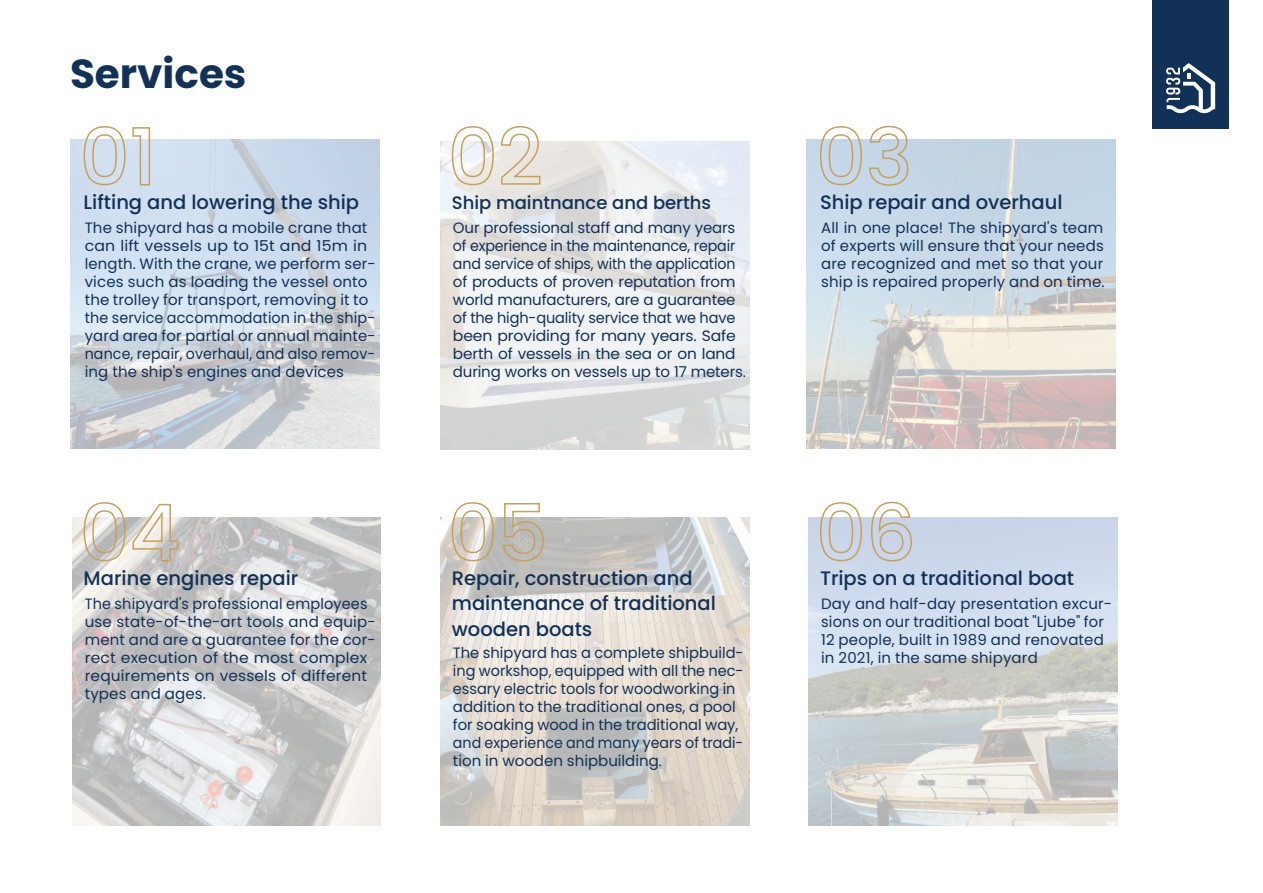
<style>
.page{position:relative;width:1263px;height:893px;background:#fff}
.page>*{position:absolute;margin:0;border:0;box-sizing:border-box;transform-origin:0 0}
.t1{font:700 40.5px "Poppins";color:#123157}
.t2{font:500 19.5px/25.5px "Poppins";color:#123157}
.t3{font:500 18px "Poppins";color:#123157}
.t4{font:15px/18px "Poppins";letter-spacing:.01em;color:#123157}
.t5{font:15px/18px "Poppins";letter-spacing:-.01em;color:#123157}
.t6{font:15px/18px "Poppins";letter-spacing:.01em;color:#123157;scale:.96 1}
</style>
<div class="page">
<div style="left:1152px;top:0;width:76px;height:129px;background:#123157"></div>
<svg style="left:1166px;top:63px;width:49px;height:50px"></svg>
<img style="left:440px;top:141px;width:309px;height:309px">
<svg style="left:451px;top:126px;width:90px;height:60px"></svg>
<img style="left:72px;top:517px;width:309px;height:309px">
<svg style="left:83px;top:502px;width:43px;height:60px"></svg>
<svg style="left:132px;top:503px;width:47px;height:59px"></svg>
<img style="left:440px;top:517px;width:309px;height:309px">
<svg style="left:451px;top:502px;width:44px;height:60px"></svg>
<svg style="left:502px;top:503px;width:42px;height:59px"></svg>
<img style="left:808px;top:517px;width:309px;height:309px">
<svg style="left:819px;top:502px;width:44px;height:60px"></svg>
<svg style="left:870px;top:501px;width:43px;height:61px"></svg>
<img style="left:70px;top:139px;width:309px;height:309px">
<img style="left:807px;top:139px;width:308px;height:309px">
<svg style="left:83px;top:126px;width:43px;height:60px"></svg>
<svg style="left:132px;top:127px;width:19px;height:59px"></svg>
<svg style="left:819px;top:125px;width:90px;height:62px"></svg>
<h1 class="t1" style="left:70px;top:50px;width:178px">Services</h1>
<h2 class="t2" style="left:84px;top:189px;width:277px">Lifting and lowering the ship</h2>
<p class="t3" style="left:452px;top:192px;width:261px">Ship maintnance and berths</p>
<h2 class="t2" style="left:820px;top:189px;width:244px">Ship repair and overhaul</h2>
<p class="t4" style="left:85px;top:219px;width:292px">The shipyard has a mobile crane that can lift vessels up to 15t and 15m in length. With the crane, we perform ser&shy;vices such as loading the vessel onto the trolley for transport, removing it to the service accommodation in the ship&shy;yard area for partial or annual mainte&shy;nance, repair, overhaul, and also remov&shy;ing the ship's engines and devices</p>
<p class="t5" style="left:453px;top:219px;width:294px">Our professional staff and many years of experience in the maintenance, repair and service of ships, with the application of products of proven reputation from world manufacturers, are a guarantee of the high-quality service that we have been providing for many years. Safe berth of vessels in the sea or on land during works on vessels up to 17 meters.</p>
<p class="t4" style="left:821px;top:219px;width:285px;text-align:justify">All in one place! The shipyard's team of experts will ensure that your needs are recognized and met so that your ship is repaired properly and on time.</p>
<h2 class="t2" style="left:84px;top:565px;width:216px">Marine engines repair</h2>
<p class="t6" style="left:85px;top:595px;width:305px">The shipyard's professional employees use state-of-the-art tools and equip&shy;ment and are a guarantee for the cor&shy;rect execution of the most complex requirements on vessels of different types and ages.</p>
<h2 class="t2" style="left:452px;top:565px;width:266px">Repair, construction and maintenance of traditional wooden boats</h2>
<p class="t4" style="left:453px;top:644px;width:292px">The shipyard has a complete shipbuild&shy;ing workshop, equipped with all the nec&shy;essary electric tools for woodworking in addition to the traditional ones, a pool for soaking wood in the traditional way, and experience and many years of tradi&shy;tion in wooden shipbuilding.</p>
<h2 class="t2" style="left:820px;top:565px;width:256px">Trips on a traditional boat</h2>
<p class="t4" style="left:821px;top:595px;width:293px">Day and half-day presentation excur&shy;sions on our traditional boat "Ljube" for 12 people, built in 1989 and renovated in 2021, in the same shipyard</p>
</div>
